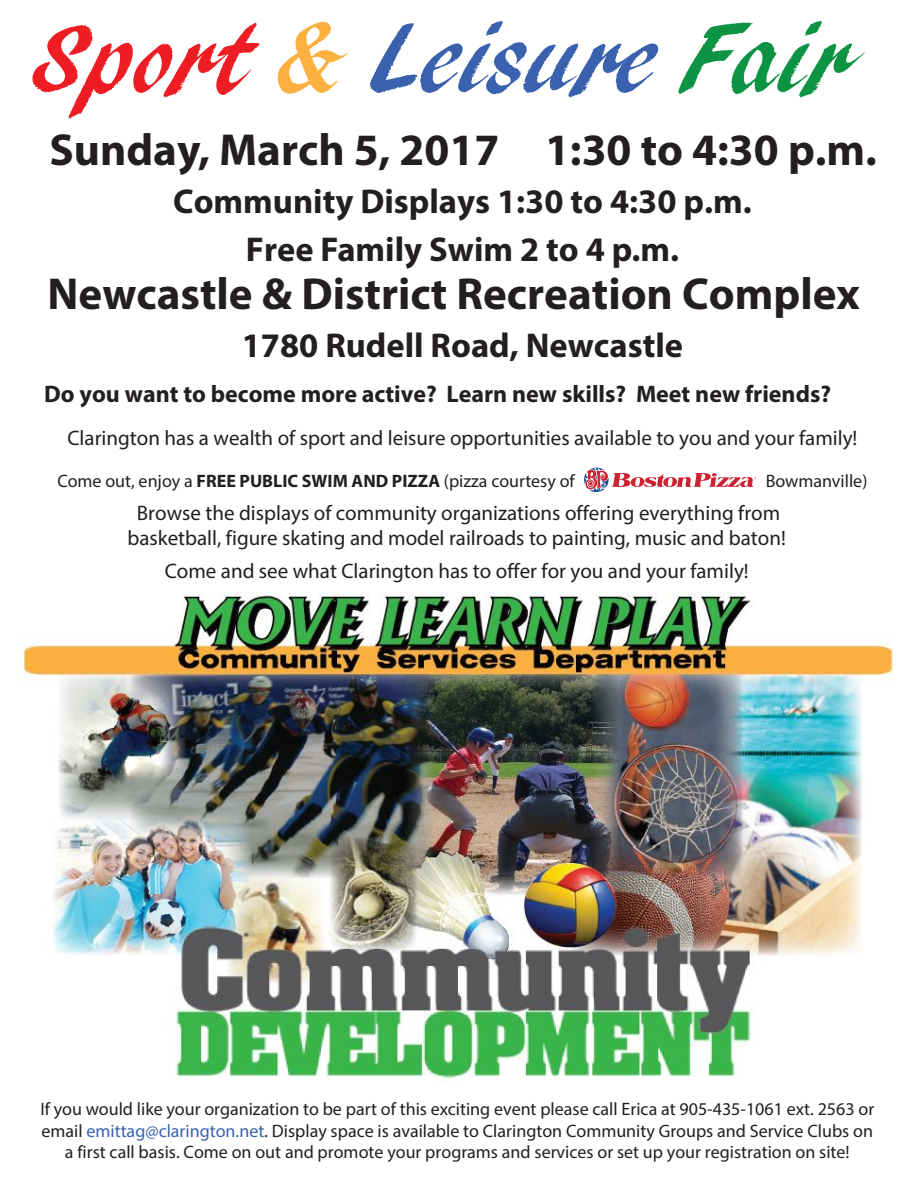
<style>
.page{position:relative;width:918px;height:1188px;background:#fff}
.page>*{position:absolute;margin:0;border:0;box-sizing:border-box;transform-origin:0 0}
.t1{font:102px "Pendry Scr D";color:#3a61ad}
.t2{font:700 45px "Myriad Pro";color:#231f20}
.t3{font:700 34.5px/48px "Myriad Pro";color:#231f20;text-align:center}
.t4{font:700 24px "Myriad Pro";color:#231f20}
.t5{font:21px/25.2px "Myriad Pro";color:#231f20;text-align:center}
.t6{font:18px/21.6px "Myriad Pro";color:#231f20;text-align:center}
.s1{color:#ee1d23}
.s2{color:#fbb03f}
.s3{color:#0d9344}
.s4{font-weight:700}
.s5{color:#3a61ad}
</style>
<div class="page">
<svg style="left:584px;top:467px;width:172px;height:25px"></svg>
<img style="left:21px;top:593px;width:872px;height:487px">
<h1 class="t1" style="left:32px;top:2px;width:818px"><span class="s1">Sport</span> <span class="s2">&amp;</span> Leisure <span class="s3">Fair</span></h1>
<p class="t2" style="left:50px;top:120px;width:829px">Sunday, March 5, 2017 1:30 to 4:30 p.m.</p>
<p class="t3" style="left:173px;top:176px;width:580px">Community Displays 1:30 to 4:30 p.m.<br>Free Family Swim 2 to 4 p.m.</p>
<p class="t2" style="left:48px;top:265px;width:814px">Newcastle &amp; District Recreation Complex</p>
<p class="t3" style="left:242px;top:321px;width:443px">1780 Rudell Road, Newcastle</p>
<p class="t4" style="left:44px;top:378px;width:788px">Do you want to become more active? Learn new skills? Meet new friends?</p>
<p class="t5" style="left:67px;top:425px;width:792px">Clarington has a wealth of sport and leisure opportunities available to you and your family!</p>
<p class="t6" style="left:57px;top:470px;width:519px">Come out, enjoy a <span class="s4">FREE PUBLIC SWIM AND PIZZA</span> (pizza courtesy of</p>
<p class="t6" style="left:766px;top:470px;width:103px">Bowmanville)</p>
<p class="t5" style="left:127px;top:500px;width:660px">Browse the displays of community organizations offering everything from basketball, figure skating and model railroads to painting, music and baton!</p>
<p class="t5" style="left:165px;top:558px;width:586px">Come and see what Clarington has to offer for you and your family!</p>
<p class="t6" style="left:40px;top:1098px;width:835px">If you would like your organization to be part of this exciting event please call Erica at 905-435-1061 ext. 2563 or email <span class="s5">emittag@clarington.net</span>. Display space is available to Clarington Community Groups and Service Clubs on a first call basis. Come on out and promote your programs and services or set up your registration on site!</p>
</div>
